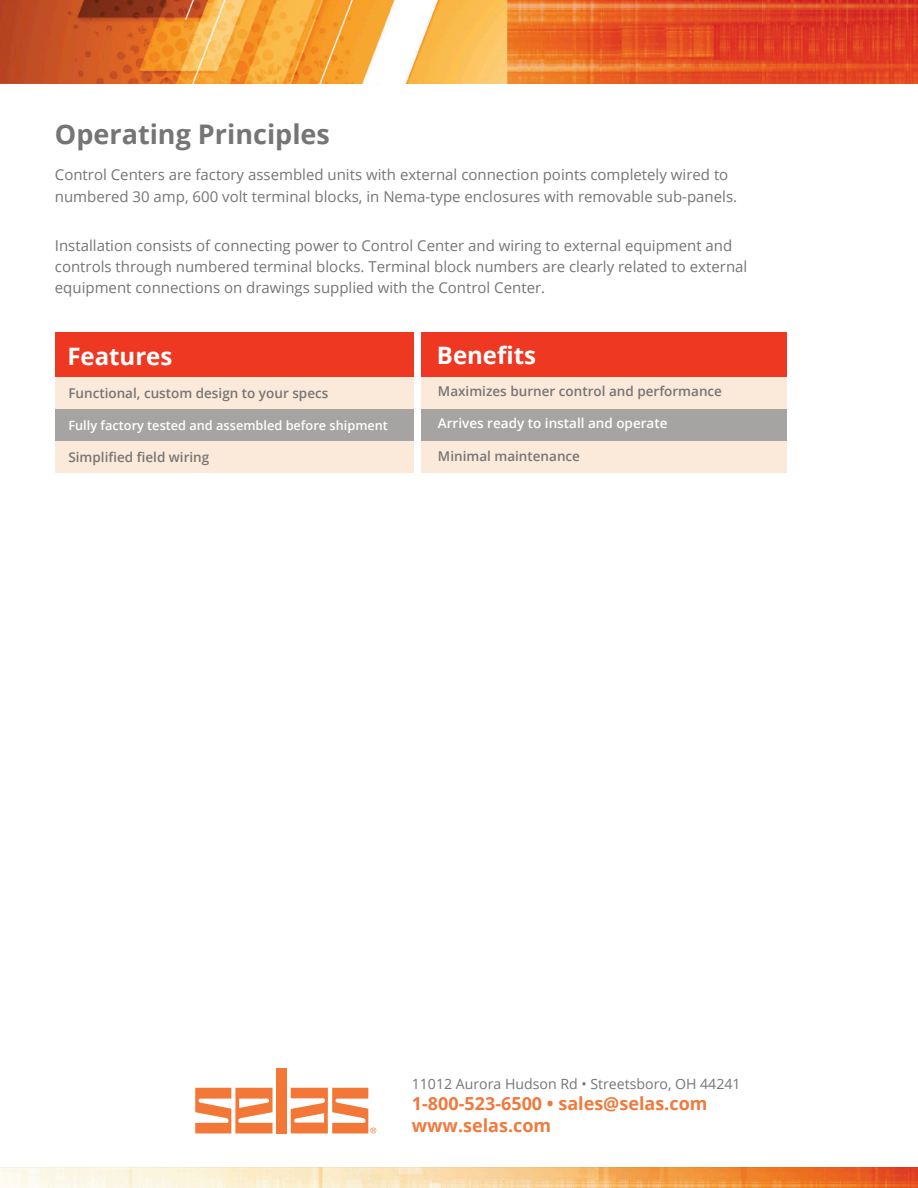
<style>
.page{position:relative;width:918px;height:1188px;background:#fff}
.page>*{position:absolute;margin:0;border:0;box-sizing:border-box;transform-origin:0 0}
.t1{font:700 27px "Open Sans";color:#767575}
.t2{font:700 24px "Open Sans";color:#fff}
.t3{font:700 18px/21.6px "Open Sans";color:#f07a3e}
.t4{font:15px/21px "Open Sans";color:#767575}
.t5{font:14.1px "Open Sans";color:#767575}
.t6{font:600 13.5px "Open Sans";color:#767575}
.t7{font:600 13.5px "Open Sans";color:#fff}
.t8{font:600 12.75px "Open Sans";color:#fff}
</style>
<div class="page">
<div style="left:55px;top:377px;width:359px;height:32px;background:#fbeada"></div>
<div style="left:55px;top:440px;width:359px;height:33px;background:#fbeada"></div>
<div style="left:421px;top:377px;width:366px;height:33px;background:#fbeada"></div>
<div style="left:421px;top:441px;width:366px;height:32px;background:#fbeada"></div>
<div style="left:55px;top:333px;width:359px;height:44px;background:#ef3822"></div>
<div style="left:55px;top:409px;width:359px;height:32px;background:#a6a4a3"></div>
<div style="left:421px;top:409px;width:366px;height:32px;background:#a6a4a3"></div>
<div style="left:421px;top:333px;width:366px;height:44px;background:#ef3822"></div>
<img style="left:0;top:0;width:918px;height:84px">
<img style="left:0;top:1167px;width:918px;height:21px">
<svg style="left:195px;top:1088px;width:78px;height:45px"></svg>
<div style="left:276px;top:1068px;width:11px;height:65px;background:#f37736"></div>
<svg style="left:291px;top:1088px;width:85px;height:45px"></svg>
<p class="t1" style="left:55px;top:115px;width:277px">Operating Principles</p>
<p class="t4" style="left:55px;top:163px;width:684px;line-height:22.5px">Control Centers are factory assembled units with external connection points completely wired to numbered 30 amp, 600 volt terminal blocks, in Nema-type enclosures with removable sub-panels.</p>
<p class="t4" style="left:55px;top:235px;width:694px">Installation consists of connecting power to Control Center and wiring to external equipment and controls through numbered terminal blocks. Terminal block numbers are clearly related to external equipment connections on drawings supplied with the Control Center.</p>
<p class="t2" style="left:67px;top:340px;width:107px">Features</p>
<p class="t6" style="left:68px;top:383px;width:261px">Functional, custom design to your specs</p>
<p class="t8" style="left:68px;top:416px;width:321px">Fully factory tested and assembled before shipment</p>
<p class="t6" style="left:68px;top:448px;width:142px">Simplified field wiring</p>
<p class="t2" style="left:437px;top:338px;width:101px">Benefits</p>
<p class="t6" style="left:438px;top:382px;width:286px">Maximizes burner control and performance</p>
<p class="t7" style="left:438px;top:414px;width:231px">Arrives ready to install and operate</p>
<p class="t6" style="left:438px;top:446px;width:144px">Minimal maintenance</p>
<p class="t5" style="left:412px;top:1074px;width:330px">11012 Aurora Hudson Rd • Streetsboro, OH 44241</p>
<p class="t3" style="left:412px;top:1093px;width:297px">1-800-523-6500 • sales@selas.com www.selas.com</p>
</div>
